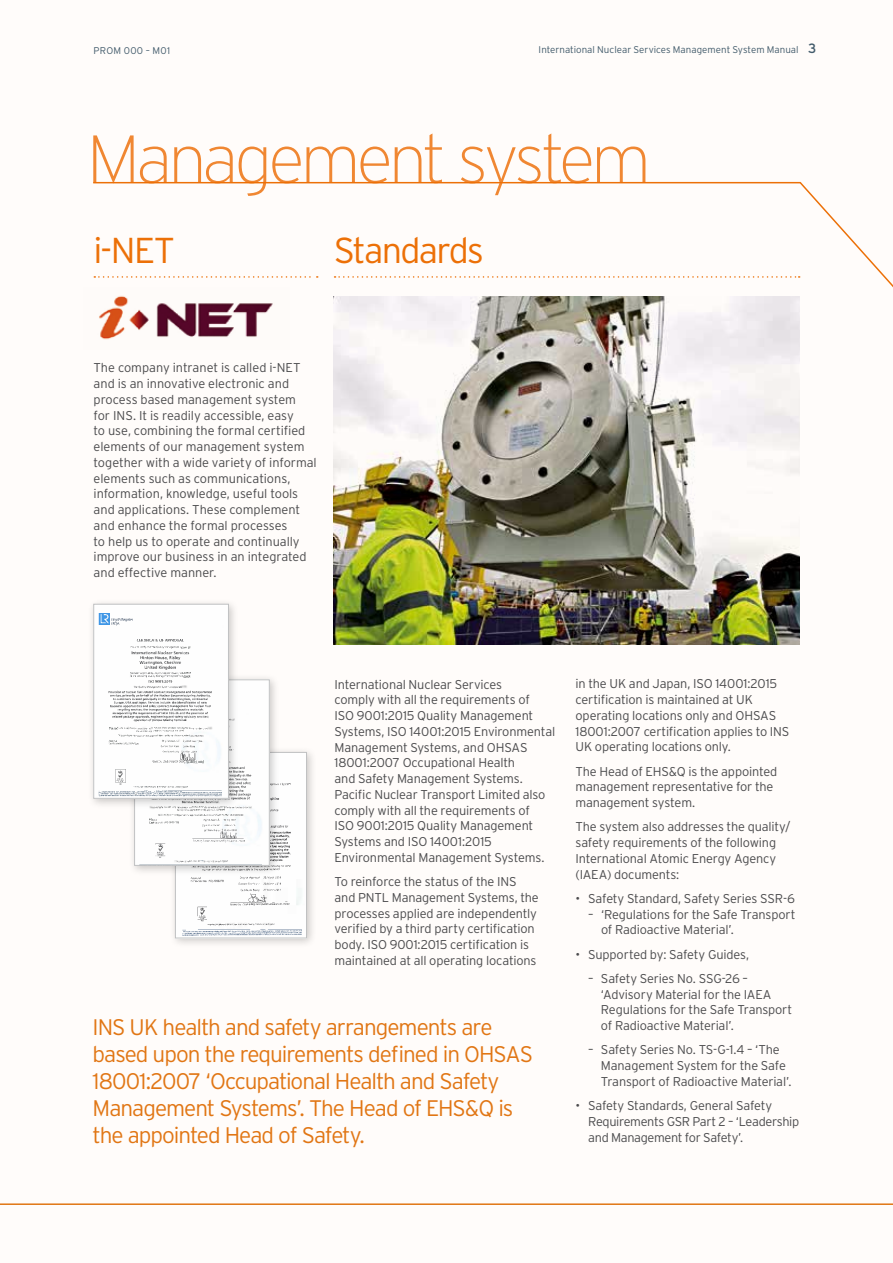
<style>
.page{position:relative;width:893px;height:1263px;background:#fffcfa}
.page>*{position:absolute;margin:0;border:0;box-sizing:border-box;transform-origin:0 0}
.t1{font:200 67.5px "Interstate";letter-spacing:-.06em;color:#f08732}
.t2{font:300 36px "Interstate";letter-spacing:-.05em;color:#ec7007}
.t3{font:300 22.5px/27px "Interstate";letter-spacing:-.045em;color:#e17614}
.t4{font:300 12.75px/15.8px "Interstate";letter-spacing:-.015em;color:#4b4b4d}
.t5{font:300 9.75px "Interstate";color:#425b6b}
.t6{font:300 9.75px "Interstate";letter-spacing:.035em;color:#425b6b}
.s1{font-weight:400;font-size:13.5px}
</style>
<div class="page">
<img style="left:334px;top:304px;width:465px;height:340px">
<img style="left:99px;top:304px;width:174px;height:36px">
<svg style="left:93px;top:181px;width:800px;height:123px"></svg>
<hr style="left:0;top:1203px;width:893px;height:2px;background:#e17614">
<div style="left:169px;top:746px;width:148px;height:202px;background:#000;opacity:.21"></div>
<img style="left:177px;top:754px;width:128px;height:182px">
<img style="left:191px;top:777px;width:100px;height:148px">
<img style="left:182px;top:930px;width:119px;height:5px">
<div style="left:175px;top:752px;width:132px;height:186px;border:1px solid #c0c1c2"></div>
<div style="left:128px;top:673px;width:152px;height:203px;background:#000;opacity:.21"></div>
<img style="left:136px;top:681px;width:132px;height:183px">
<img style="left:151px;top:713px;width:101px;height:147px">
<img style="left:140px;top:860px;width:122px;height:4px">
<img style="left:161px;top:809px;width:17px;height:15px">
<img style="left:193px;top:839px;width:51px;height:3px">
<img style="left:191px;top:809px;width:16px;height:22px">
<img style="left:219px;top:809px;width:7px;height:17px">
<svg style="left:190px;top:860px;width:9px;height:2px"></svg>
<svg style="left:150px;top:819px;width:4px;height:4px"></svg>
<svg style="left:221px;top:860px;width:7px;height:2px"></svg>
<div style="left:134px;top:679px;width:136px;height:187px;border:1px solid #c0c1c2"></div>
<div style="left:87px;top:598px;width:152px;height:211px;background:#000;opacity:.21"></div>
<img style="left:95px;top:606px;width:132px;height:190px">
<img style="left:109px;top:639px;width:102px;height:142px">
<svg style="left:98px;top:613px;width:11px;height:12px"></svg>
<img style="left:99px;top:787px;width:122px;height:9px">
<img style="left:150px;top:727px;width:41px;height:26px">
<img style="left:101px;top:792px;width:81px;height:4px">
<img style="left:109px;top:727px;width:27px;height:18px">
<img style="left:133px;top:786px;width:54px;height:8px">
<img style="left:111px;top:619px;width:22px;height:7px">
<img style="left:152px;top:761px;width:31px;height:3px">
<img style="left:115px;top:769px;width:11px;height:15px">
<svg style="left:182px;top:672px;width:8px;height:5px"></svg>
<svg style="left:183px;top:759px;width:20px;height:9px"></svg>
<svg style="left:182px;top:646px;width:8px;height:2px"></svg>
<svg style="left:109px;top:727px;width:8px;height:2px"></svg>
<div style="left:93px;top:604px;width:136px;height:195px;border:1px solid #c0c1c2"></div>
<p class="t6" style="left:94px;top:45px;width:78px">PROM 000 – M01</p>
<p class="t5" style="left:539px;top:45px;width:279px">International Nuclear Services Management System Manual <span class="s1">3</span></p>
<h1 class="t1" style="left:87px;top:122px;width:565px">Management system</h1>
<h2 class="t2" style="left:94px;top:230px;width:83px">i-NET</h2>
<h2 class="t2" style="left:334px;top:230px;width:152px">Standards</h2>
<p class="t4" style="left:94px;top:360px;width:225px">The company intranet is called i-NET and is an innovative electronic and process based management system<br>for INS. It is readily accessible, easy<br>to use, combining the formal certified elements of our management system together with a wide variety of informal elements such as communications, information, knowledge, useful tools and applications. These complement and enhance the formal processes<br>to help us to operate and continually improve our business in an integrated and effective manner.</p>
<p class="t4" style="left:334px;top:676px;width:222px">International Nuclear Services<br>comply with all the requirements of<br>ISO 9001:2015 Quality Management Systems, ISO 14001:2015 Environmental Management Systems, and OHSAS 18001:2007 Occupational Health<br>and Safety Management Systems.<br>Pacific Nuclear Transport Limited also comply with all the requirements of<br>ISO 9001:2015 Quality Management Systems and ISO 14001:2015<br>Environmental Management Systems.</p>
<p class="t4" style="left:334px;top:873px;width:206px">To reinforce the status of the INS and PNTL Management Systems, the processes applied are independently verified by a third party certification body. ISO 9001:2015 certification is maintained at all operating locations</p>
<h3 class="t3" style="left:93px;top:1013px;width:442px">INS UK health and safety arrangements are based upon the requirements defined in OHSAS 18001:2007 ‘Occupational Health and Safety Management Systems’. The Head of EHS&amp;Q is the appointed Head of Safety.</h3>
<p class="t4" style="left:575px;top:676px;width:215px">in the UK and Japan, ISO 14001:2015 certification is maintained at UK operating locations only and OHSAS 18001:2007 certification applies to INS UK operating locations only.</p>
<p class="t4" style="left:575px;top:763px;width:203px">The Head of EHS&amp;Q is the appointed management representative for the management system.</p>
<p class="t4" style="left:575px;top:819px;width:216px">The system also addresses the quality/ safety requirements of the following International Atomic Energy Agency (IAEA) documents:</p>
<p class="t4" style="left:575px;top:890px;width:221px">• Safety Standard, Safety Series SSR-6</p>
<p class="t4" style="left:601px;top:906px;width:196px;text-indent:-13px">– ‘Regulations for the Safe Transport of Radioactive Material’.</p>
<p class="t4" style="left:575px;top:946px;width:175px">• Supported by: Safety Guides,</p>
<p class="t4" style="left:601px;top:970px;width:193px;text-indent:-13px">– Safety Series No. SSG-26 – ‘Advisory Material for the IAEA<br>Regulations for the Safe Transport of Radioactive Material’.</p>
<p class="t4" style="left:601px;top:1042px;width:192px;text-indent:-13px">– Safety Series No. TS-G-1.4 – ‘The<br>Management System for the Safe<br>Transport of Radioactive Material’.</p>
<p class="t4" style="left:588px;top:1098px;width:212px;text-indent:-13px">• Safety Standards, General Safety<br>Requirements GSR Part 2 – ‘Leadership and Management for Safety’.</p>
</div>
